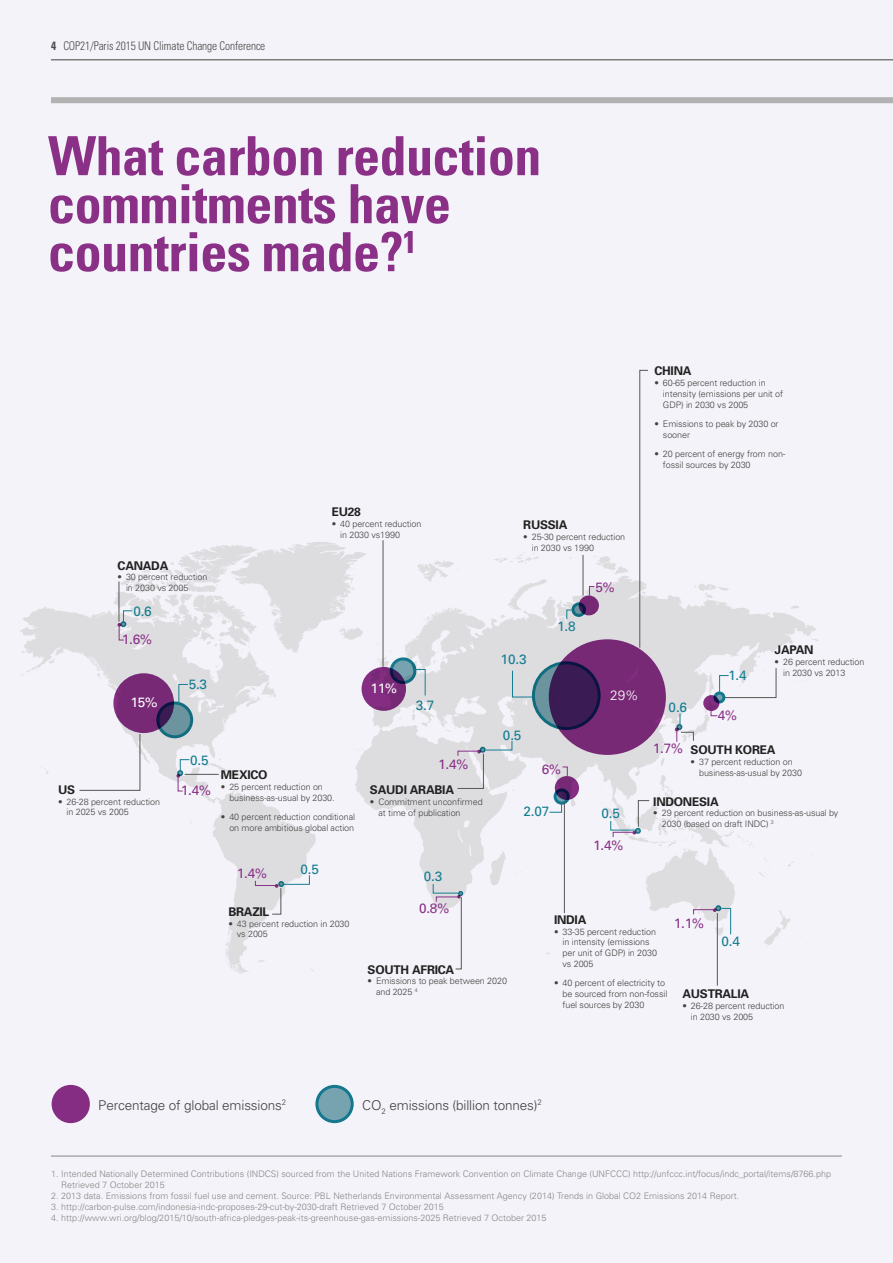
<style>
.page{position:relative;width:893px;height:1263px;background:#f4f3f9}
.page>*{position:absolute;margin:0;border:0;box-sizing:border-box;transform-origin:0 0}
.t1{font:700 condensed 54px/48px "Univers LT Std";letter-spacing:-.01em;color:#8a3087}
.t2{font:300 13.5px "Univers";letter-spacing:-.01em;color:#424241}
.t3{font:13.5px "Univers";color:#147d91}
.t4{font:13.5px "Univers";color:#8a3087}
.t5{font:13.5px "Univers";color:#fff}
.t6{font:300 13.5px "Univers";color:#fff}
.t7{font:700 12px "Univers";letter-spacing:-.02em;color:#212121}
.t8{font:300 condensed 12px "Univers LT Std";letter-spacing:-.01em;color:#4a4a49;scale:.95 1}
.t9{font:300 9px/10.8px "Univers";letter-spacing:-.01em;color:#424241}
.t10{font:300 9px/10.8px "Univers";color:#878787}
.s1{font-weight:700}
</style>
<div class="page">
<hr style="left:51px;top:60px;width:842px;height:1px;background:#424241">
<hr style="left:51px;top:1155px;width:791px;height:1px;background:#878787">
<svg style="left:20px;top:542px;width:801px;height:433px"></svg>
<svg style="left:703px;top:695px;width:16px;height:16px"></svg>
<div style="left:579px;top:595px;width:20px;height:20px;background:linear-gradient(to right,#762775,#7b307a);border-radius:50%"></div>
<div style="left:555px;top:776px;width:24px;height:24px;background:linear-gradient(to right,#752774,#823082);border-radius:50%"></div>
<div style="left:362px;top:667px;width:44px;height:44px;background:linear-gradient(to right,#862d85,#772c76);border-radius:50%"></div>
<div style="left:113px;top:673px;width:61px;height:60px;background:#772976;border-radius:50%"></div>
<div style="left:52px;top:1085px;width:38px;height:38px;background:#8a3087;border-radius:50%"></div>
<div style="left:549px;top:639px;width:117px;height:116px;background:#772976;border-radius:50%"></div>
<svg style="left:317px;top:1086px;width:35px;height:36px"></svg>
<div style="left:315px;top:1085px;width:39px;height:38px;border:3px solid #147d91;border-radius:50%"></div>
<svg style="left:391px;top:659px;width:24px;height:23px"></svg>
<div style="left:390px;top:657px;width:26px;height:27px;border:3px solid #147d91;border-radius:50%"></div>
<svg style="left:555px;top:790px;width:13px;height:13px"></svg>
<div style="left:554px;top:788px;width:16px;height:17px;border:3px solid #147d91;border-radius:50%"></div>
<svg style="left:573px;top:604px;width:11px;height:11px"></svg>
<div style="left:571px;top:602px;width:15px;height:15px;border:3px solid #147d91;border-radius:50%"></div>
<div style="left:713px;top:691px;width:12px;height:12px;border:3px solid #147d91;border-radius:50%"></div>
<svg style="left:158px;top:703px;width:34px;height:34px"></svg>
<div style="left:156px;top:701px;width:37px;height:37px;border:3px solid #147d91;border-radius:50%"></div>
<svg style="left:710px;top:710px;width:8px;height:6px"></svg>
<svg style="left:562px;top:766px;width:6px;height:11px"></svg>
<svg style="left:589px;top:586px;width:6px;height:10px"></svg>
<svg style="left:566px;top:609px;width:6px;height:11px"></svg>
<svg style="left:415px;top:669px;width:11px;height:27px"></svg>
<svg style="left:512px;top:670px;width:21px;height:28px"></svg>
<svg style="left:178px;top:684px;width:11px;height:21px"></svg>
<svg style="left:176px;top:759px;width:14px;height:33px"></svg>
<svg style="left:118px;top:610px;width:15px;height:31px"></svg>
<svg style="left:693px;top:905px;width:38px;height:30px"></svg>
<svg style="left:549px;top:802px;width:13px;height:11px"></svg>
<svg style="left:719px;top:667px;width:58px;height:31px"></svg>
<hr style="left:564px;top:802px;width:1px;height:111px;background:#575756">
<svg style="left:639px;top:370px;width:10px;height:278px"></svg>
<hr style="left:383px;top:540px;width:1px;height:127px;background:#575756">
<svg style="left:79px;top:733px;width:62px;height:58px"></svg>
<svg style="left:255px;top:874px;width:55px;height:41px"></svg>
<svg style="left:457px;top:740px;width:56px;height:49px"></svg>
<svg style="left:610px;top:800px;width:40px;height:38px"></svg>
<svg style="left:432px;top:883px;width:31px;height:87px"></svg>
<hr style="left:717px;top:913px;width:1px;height:73px;background:#575756">
<hr style="left:583px;top:555px;width:1px;height:41px;background:#575756">
<div style="left:51px;top:97px;width:842px;height:6px;background:#b3b2b2"></div>
<svg style="left:533px;top:663px;width:66px;height:65px;background:#413462"></svg>
<div style="left:532px;top:661px;width:69px;height:69px;border:3px solid #147d91;border-radius:50%"></div>
<svg style="left:675px;top:713px;width:19px;height:29px"></svg>
<hr style="left:185px;top:774px;width:34px;height:1px;background:#575756">
<hr style="left:119px;top:581px;width:1px;height:41px;background:#575756">
<h3 class="t8" style="left:51px;top:39px;width:227px"><span class="s1">4</span> COP21/Paris 2015 UN Climate Change Conference</h3>
<h1 class="t1" style="left:48px;top:132px;width:495px">What carbon reduction commitments have countries made?<sup>1</sup></h1>
<h3 class="t7" style="left:118px;top:558px;width:52px">CANADA</h3>
<p class="t9" style="left:126px;top:572px;width:83px;text-indent:-9px">• 30 percent reduction in 2030 vs 2005</p>
<h2 class="t3" style="left:133px;top:603px;width:20px">0.6</h2>
<h2 class="t4" style="left:122px;top:631px;width:32px">1.6%</h2>
<h2 class="t5" style="left:130px;top:695px;width:28px">15%</h2>
<h2 class="t3" style="left:189px;top:677px;width:20px">5.3</h2>
<h3 class="t7" style="left:332px;top:505px;width:31px">EU28</h3>
<p class="t9" style="left:340px;top:518px;width:83px;text-indent:-9px">• 40 percent reduction in 2030 vs1990</p>
<h2 class="t5" style="left:370px;top:681px;width:28px">11%</h2>
<h2 class="t3" style="left:416px;top:697px;width:20px">3.7</h2>
<h3 class="t7" style="left:58px;top:782px;width:19px">US</h3>
<p class="t9" style="left:67px;top:796px;width:95px;text-indent:-9px">• 26-28 percent reduction in 2025 vs 2005</p>
<h2 class="t3" style="left:190px;top:752px;width:20px">0.5</h2>
<h2 class="t4" style="left:181px;top:782px;width:32px">1.4%</h2>
<h3 class="t7" style="left:221px;top:768px;width:48px">MEXICO</h3>
<p class="t9" style="left:229px;top:782px;width:107px;text-indent:-9px">• 25 percent reduction on business-as-usual by 2030.</p>
<p class="t9" style="left:221px;top:812px;width:136px;text-align:right">• 40 percent reduction conditional on more ambitious global action</p>
<h2 class="t4" style="left:237px;top:865px;width:32px">1.4%</h2>
<h2 class="t3" style="left:300px;top:861px;width:20px">0.5</h2>
<h2 class="t4" style="left:438px;top:756px;width:32px">1.4%</h2>
<h3 class="t7" style="left:370px;top:783px;width:86px">SAUDI ARABIA</h3>
<p class="t9" style="left:378px;top:796px;width:106px;text-indent:-9px">• Commitment unconfirmed at time of publication</p>
<h2 class="t3" style="left:424px;top:868px;width:20px">0.3</h2>
<h3 class="t7" style="left:654px;top:364px;width:39px">CHINA</h3>
<p class="t9" style="left:663px;top:377px;width:122px;text-indent:-9px">• 60-65 percent reduction in intensity (emissions per unit of<br>GDP) in 2030 vs 2005</p>
<p class="t9" style="left:663px;top:418px;width:117px;text-indent:-9px">• Emissions to peak by 2030 or sooner</p>
<p class="t9" style="left:663px;top:448px;width:124px;text-indent:-9px">• 20 percent of energy from non&shy;fossil sources by 2030</p>
<h3 class="t7" style="left:523px;top:518px;width:46px">RUSSIA</h3>
<p class="t9" style="left:532px;top:532px;width:95px;text-indent:-9px">• 25-30 percent reduction in 2030 vs 1990</p>
<h2 class="t3" style="left:501px;top:652px;width:27px">10.3</h2>
<h2 class="t3" style="left:557px;top:618px;width:20px">1.8</h2>
<h2 class="t3" style="left:503px;top:727px;width:20px">0.5</h2>
<h2 class="t4" style="left:542px;top:761px;width:21px">6%</h2>
<h2 class="t3" style="left:523px;top:804px;width:27px">2.07</h2>
<h2 class="t4" style="left:595px;top:579px;width:21px">5%</h2>
<h2 class="t6" style="left:610px;top:687px;width:30px">29%</h2>
<h2 class="t3" style="left:601px;top:805px;width:20px">0.5</h2>
<h2 class="t4" style="left:593px;top:838px;width:32px">1.4%</h2>
<h2 class="t3" style="left:669px;top:699px;width:20px">0.6</h2>
<h2 class="t3" style="left:728px;top:668px;width:20px">1.4</h2>
<h2 class="t4" style="left:718px;top:707px;width:21px">4%</h2>
<h3 class="t7" style="left:775px;top:643px;width:40px">JAPAN</h3>
<p class="t9" style="left:783px;top:656px;width:83px;text-indent:-9px">• 26 percent reduction in 2030 vs 2013</p>
<h2 class="t4" style="left:653px;top:740px;width:32px">1.7%</h2>
<h3 class="t7" style="left:691px;top:743px;width:86px">SOUTH KOREA</h3>
<p class="t9" style="left:699px;top:756px;width:104px;text-indent:-9px">• 37 percent reduction on business-as-usual by 2030</p>
<h3 class="t7" style="left:653px;top:794px;width:67px">INDONESIA</h3>
<p class="t9" style="left:662px;top:808px;width:178px;text-indent:-9px">• 29 percent reduction on business-as-usual by<br>2030 (based on draft INDC) <sup>3</sup></p>
<h3 class="t7" style="left:228px;top:904px;width:42px">BRAZIL</h3>
<p class="t9" style="left:237px;top:918px;width:114px;text-indent:-9px">• 43 percent reduction in 2030 vs 2005</p>
<h2 class="t4" style="left:419px;top:901px;width:32px">0.8%</h2>
<h3 class="t7" style="left:368px;top:962px;width:88px">SOUTH AFRICA</h3>
<p class="t9" style="left:376px;top:976px;width:132px;text-indent:-9px">• Emissions to peak between 2020 and 2025 <sup>4</sup></p>
<h3 class="t7" style="left:554px;top:912px;width:34px">INDIA</h3>
<p class="t9" style="left:562px;top:926px;width:96px;text-indent:-9px">• 33-35 percent reduction in intensity (emissions per unit of GDP) in 2030 vs 2005</p>
<p class="t9" style="left:562px;top:978px;width:106px;text-indent:-9px">• 40 percent of electricity to be sourced from non-fossil fuel sources by 2030</p>
<h2 class="t4" style="left:674px;top:915px;width:32px">1.1%</h2>
<h2 class="t3" style="left:721px;top:933px;width:20px">0.4</h2>
<h3 class="t7" style="left:682px;top:987px;width:68px">AUSTRALIA</h3>
<p class="t9" style="left:691px;top:1001px;width:95px;text-indent:-9px">• 26-28 percent reduction in 2030 vs 2005</p>
<h2 class="t2" style="left:98px;top:1097px;width:189px">Percentage of global emissions<sup>2</sup></h2>
<h2 class="t2" style="left:362px;top:1097px;width:181px">CO<sub>2</sub> emissions (billion tonnes)<sup>2</sup></h2>
<p class="t10" style="left:61px;top:1169px;width:771px;text-indent:-10px">1. Intended Nationally Determined Contributions (INDCS) sourced from the United Nations Framework Convention on Climate Change (UNFCCC) http://unfccc.int/focus/indc_portal/items/8766.php<br>Retrieved 7 October 2015</p>
<p class="t10" style="left:51px;top:1190px;width:689px">2. 2013 data. Emissions from fossil fuel use and cement. Source: PBL Netherlands Environmental Assessment Agency (2014) Trends in Global CO2 Emissions 2014 Report.</p>
<p class="t10" style="left:51px;top:1201px;width:394px">3. http://carbon-pulse.com/indonesia-indc-proposes-29-cut-by-2030-draft Retrieved 7 October 2015</p>
<p class="t10" style="left:51px;top:1212px;width:497px">4. http://www.wri.org/blog/2015/10/south-africa-pledges-peak-its-greenhouse-gas-emissions-2025 Retrieved 7 October 2015</p>
</div>
